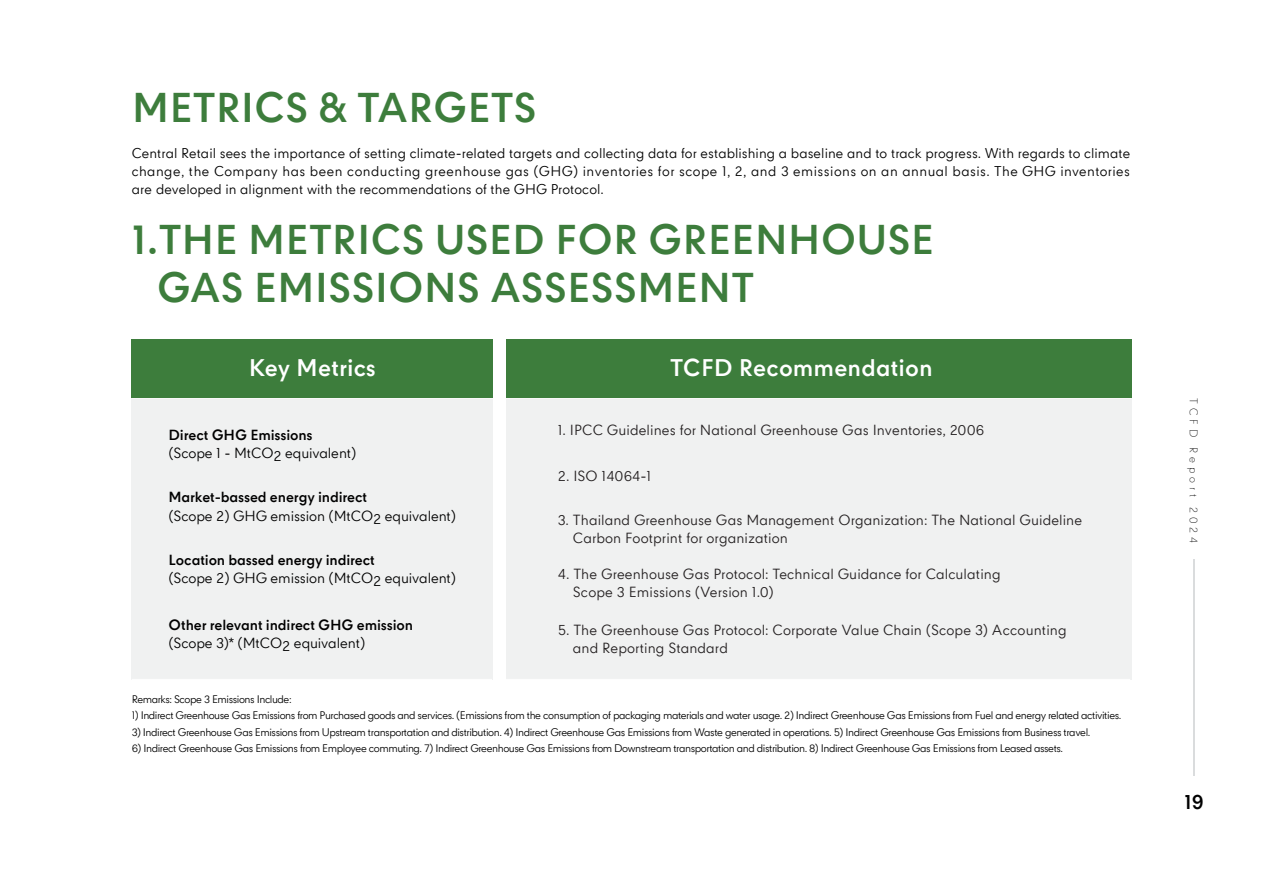
<style>
.page{position:relative;width:1263px;height:893px;background:#fff}
.page>*{position:absolute;margin:0;border:0;box-sizing:border-box;transform-origin:0 0}
.t1{font:700 39.75px/47.7px "CPN";color:#3d7d3c}
.t2{font:700 22.95px "CPN";letter-spacing:.005em;color:#fff}
.t3{font:700 19.5px "CPN";color:#000101}
.t4{font:13.95px/18px "CPN";letter-spacing:.005em;color:#231f20}
.t5{font:13.95px "CPN";letter-spacing:-.01em;color:#000}
.t6{font:700 13.95px "CPN";letter-spacing:-.01em;color:#000}
.t7{font:13.5px/17.7px "CPN";color:#000;text-align:justify}
.t8{font:10.5px "CPN";letter-spacing:-.045em;color:#000}
.t9{font:300 10.5px "CPN";letter-spacing:.36em;color:#000101}
</style>
<div class="page">
<div style="left:506px;top:398px;width:625px;height:281px;background:#f0f1f1"></div>
<hr style="left:506px;top:398px;width:625px;height:1px;background:#fff">
<div style="left:506px;top:339px;width:625px;height:59px;background:#3d7d3c"></div>
<div style="left:132px;top:398px;width:361px;height:281px;background:#f0f1f1"></div>
<hr style="left:132px;top:398px;width:361px;height:1px;background:#fff">
<div style="left:132px;top:339px;width:361px;height:59px;background:#3d7d3c"></div>
<hr style="left:1193px;top:560px;width:2px;height:216px;background:#dadcdd">
<h1 class="t1" style="left:132px;top:84px;width:406px">METRICS &amp; TARGETS</h1>
<p class="t7" style="left:132px;top:146px;width:1000px">Central Retail sees the importance of setting climate-related targets and collecting data for establishing a baseline and to track progress. With regards to climate change, the Company has been conducting greenhouse gas (GHG) inventories for scope 1, 2, and 3 emissions on an annual basis. The GHG inventories are developed in alignment with the recommendations of the GHG Protocol.</p>
<h1 class="t1" style="left:157px;top:216px;width:779px;text-indent:-25px">1.THE METRICS USED FOR GREENHOUSE<br>GAS EMISSIONS ASSESSMENT</h1>
<h2 class="t2" style="left:249px;top:355px;width:129px">Key Metrics</h2>
<h3 class="t6" style="left:169px;top:427px;width:146px">Direct GHG Emissions</h3>
<h3 class="t5" style="left:169px;top:444px;width:189px">(Scope 1 - MtCO2 equivalent)</h3>
<h3 class="t6" style="left:169px;top:489px;width:200px">Market-bassed energy indirect</h3>
<h3 class="t5" style="left:169px;top:507px;width:289px">(Scope 2) GHG emission (MtCO2 equivalent)</h3>
<h3 class="t6" style="left:169px;top:552px;width:208px">Location bassed energy indirect</h3>
<h3 class="t5" style="left:169px;top:569px;width:289px">(Scope 2) GHG emission (MtCO2 equivalent)</h3>
<h3 class="t6" style="left:169px;top:617px;width:246px">Other relevant indirect GHG emission</h3>
<h3 class="t5" style="left:169px;top:634px;width:198px">(Scope 3)* (MtCO2 equivalent)</h3>
<h2 class="t2" style="left:670px;top:355px;width:264px">TCFD Recommendation</h2>
<h3 class="t4" style="left:558px;top:422px;width:428px">1. IPCC Guidelines for National Greenhouse Gas Inventories, 2006</h3>
<h3 class="t4" style="left:558px;top:468px;width:95px">2. ISO 14064-1</h3>
<h3 class="t4" style="left:573px;top:512px;width:511px;text-indent:-15px">3. Thailand Greenhouse Gas Management Organization: The National Guideline<br>Carbon Footprint for organization</h3>
<h3 class="t4" style="left:573px;top:566px;width:429px;text-indent:-15px">4. The Greenhouse Gas Protocol: Technical Guidance for Calculating<br>Scope 3 Emissions (Version 1.0)</h3>
<h3 class="t4" style="left:573px;top:622px;width:495px;text-indent:-15px">5. The Greenhouse Gas Protocol: Corporate Value Chain (Scope 3) Accounting and Reporting Standard</h3>
<p class="t8" style="left:132px;top:692px;width:161px">Remarks: Scope 3 Emissions Include:</p>
<p class="t8" style="left:132px;top:709px;width:991px">1) Indirect Greenhouse Gas Emissions from Purchased goods and services. (Emissions from the consumption of packaging materials and water usage. 2) Indirect Greenhouse Gas Emissions from Fuel and energy related activities.</p>
<p class="t8" style="left:132px;top:725px;width:960px">3) Indirect Greenhouse Gas Emissions from Upstream transportation and distribution. 4) Indirect Greenhouse Gas Emissions from Waste generated in operations. 5) Indirect Greenhouse Gas Emissions from Business travel.</p>
<p class="t8" style="left:132px;top:742px;width:933px">6) Indirect Greenhouse Gas Emissions from Employee commuting. 7) Indirect Greenhouse Gas Emissions from Downstream transportation and distribution. 8) Indirect Greenhouse Gas Emissions from Leased assets.</p>
<p class="t9" style="left:1201px;top:398px;width:146px;rotate:90deg">TCFD Report 2024</p>
<h3 class="t3" style="left:1184px;top:791px;width:21px">19</h3>
</div>
